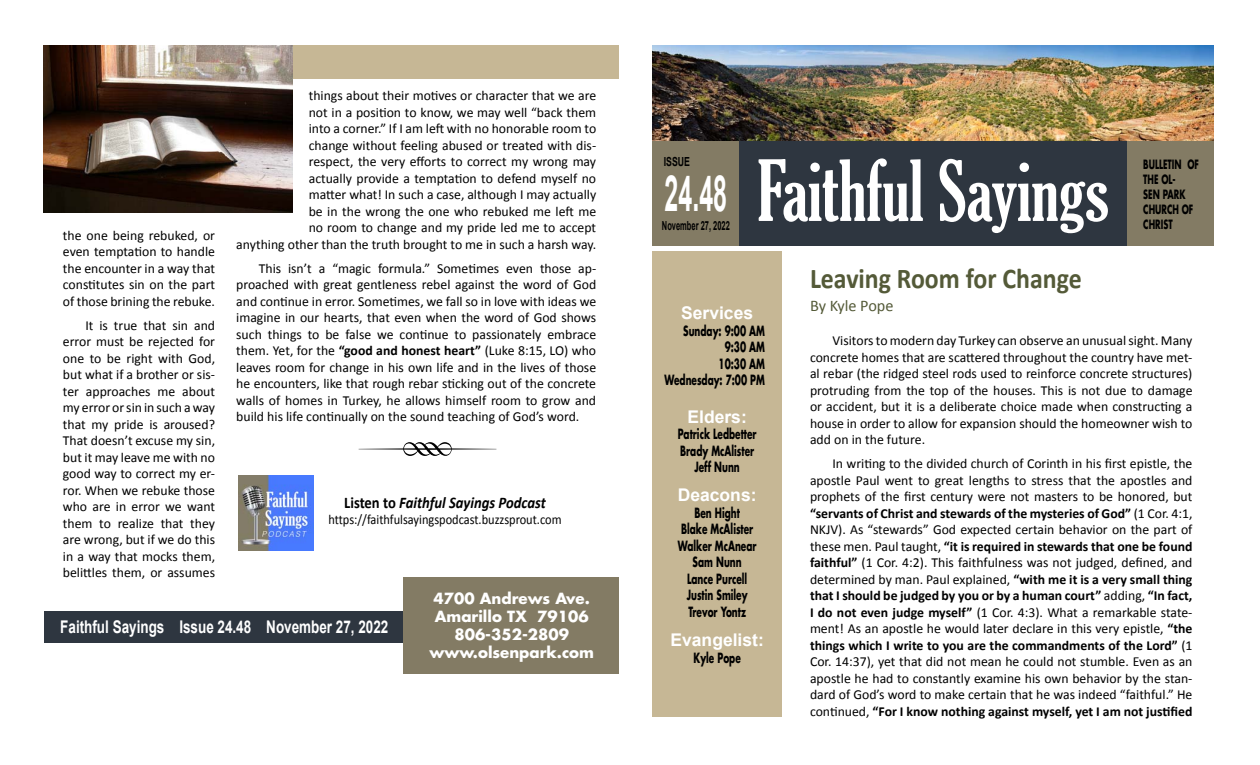
<style>
.page{position:relative;width:1260px;height:765px;background:#fff}
.page>*{position:absolute;margin:0;border:0;box-sizing:border-box;transform-origin:0 0}
.t1{font:87.5px "Type Embellishments One Let Plain";color:#000;scale:.9 1}
.t2{font:extra-condensed 81.25px "Gloucester";color:#fff}
.t3{font:700 50px "Arial";color:#fff;scale:.5 1}
.t4{font:700 28.75px "Calibri";color:#545a38;scale:.9 1}
.t5{font:700 17.5px "Arial";color:#fff;scale:.77 1}
.t6{font:700 17.5px "Arial";color:#fff}
.t7{font:italic 700 16.25px "Calibri";color:#000;scale:.9 1}
.t8{font:16.25px "Calibri";color:#545a38}
.t9{font:700 15px/18px "Futura Std";color:#fff;text-align:center}
.t10{font:13.75px/16.5px "Calibri";color:#000;text-align:justify}
.t11{font:700 13.75px/16.5px "Futura Std";color:#000;text-align:center;scale:.65 1}
.t12{font:13.75px "Calibri";color:#000;scale:.9 1}
.t13{font:700 12.5px/15px "Futura Std";color:#000;scale:.65 1}
.t14{font:700 12.5px "Arial";color:#000;scale:.6 1}
.t15{font:700 12.5px "Arial";color:#000;scale:.7 1}
.s1{font-weight:700}
.s2{font-style:normal}
</style>
<div class="page">
<div style="left:44px;top:45px;width:575px;height:34px;background:#c6b795"></div>
<div style="left:652px;top:251px;width:130px;height:466px;background:#c6b795"></div>
<img style="left:652px;top:45px;width:562px;height:97px">
<div style="left:739px;top:142px;width:388px;height:104px;background:#2e3640"></div>
<div style="left:1127px;top:142px;width:87px;height:104px;background:#837b64"></div>
<div style="left:652px;top:141px;width:87px;height:105px;background:#837b64"></div>
<img style="left:239px;top:475px;width:75px;height:75px">
<img style="left:44px;top:45px;width:249px;height:168px">
<div style="left:45px;top:611px;width:561px;height:32px;background:#2e3640"></div>
<div style="left:404px;top:577px;width:215px;height:96px;background:#837b64"></div>
<p class="t10" style="left:63px;top:227px;width:154px">the one being rebuked, or even temptation to handle the encounter in a way that constitutes sin on the part of those brining the rebuke.</p>
<p class="t10" style="left:63px;top:317px;width:154px;text-indent:22px">It is true that sin and error must be rejected for one to be right with God, but what if a brother or sis&shy;ter approaches me about my error or sin in such a way that my pride is aroused?<br>That doesn’t excuse my sin, but it may leave me with no good way to correct my er&shy;ror. When we rebuke those who are in error we want them to realize that they are wrong, but if we do this in a way that mocks them, belittles them, or assumes</p>
<p class="t10" style="left:236px;top:87px;width:362px;text-align:right">things about their motives or character that we are<br>not in a position to know, we may well “back them<br>into a corner.” If I am left with no honorable room to<br>change without feeling abused or treated with dis-<br>respect, the very efforts to correct my wrong may<br>actually provide a temptation to defend myself no<br>matter what! In such a case, although I may actually<br>be in the wrong the one who rebuked me left me<br>no room to change and my pride led me to accept<br>anything other than the truth brought to me in such a harsh way.</p>
<p class="t10" style="left:236px;top:259px;width:362px;text-indent:23px">This isn’t a “magic formula.” Sometimes even those ap&shy;proached with great gentleness rebel against the word of God and continue in error. Sometimes, we fall so in love with ideas we imagine in our hearts, that even when the word of God shows such things to be false we continue to passionately embrace them. Yet, for the <span class="s1">“good and honest heart”</span> (Luke 8:15, LO) who leaves room for change in his own life and in the lives of those he encounters, like that rough rebar sticking out of the concrete walls of homes in Turkey, he allows himself room to grow and build his life continually on the sound teaching of God’s word.</p>
<h1 class="t1" style="left:355px;top:415px;width:163px">R</h1>
<p class="t7" style="left:344px;top:493px;width:225px"><span class="s2">Listen to</span> Faithful Sayings Podcast</p>
<p class="t12" style="left:328px;top:511px;width:261px">https://faithfulsayingspodcast.buzzsprout.com</p>
<p class="t5" style="left:60px;top:615px;width:428px">Faithful Sayings Issue 24.48 November 27, 2022</p>
<p class="t9" style="left:429px;top:589px;width:166px">4700 Andrews Ave.<br>Amarillo TX 79106<br>806-352-2809 www.olsenpark.com</p>
<p class="t15" style="left:664px;top:154px;width:39px">ISSUE</p>
<h3 class="t3" style="left:665px;top:161px;width:127px">24.48</h3>
<p class="t14" style="left:662px;top:217px;width:115px">November 27, 2022</p>
<h2 class="t2" style="left:757px;top:145px;width:353px">Faithful Sayings</h2>
<p class="t13" style="left:1143px;top:157px;width:87px">BULLETIN OF<br>THE OL-<br>SEN PARK<br>CHURCH OF<br>CHRIST</p>
<p class="t6" style="left:681px;top:301px;width:73px">Services</p>
<p class="t11" style="left:664px;top:322px;width:156px;text-align:right">Sunday: 9:00 AM<br>9:30 AM<br>10:30 AM<br>Wednesday: 7:00 PM</p>
<p class="t6" style="left:688px;top:405px;width:61px">Elders:</p>
<p class="t11" style="left:678px;top:425px;width:123px">Patrick Ledbetter<br>Brady McAlister<br>Jeff Nunn</p>
<p class="t6" style="left:678px;top:484px;width:80px">Deacons:</p>
<p class="t11" style="left:678px;top:504px;width:123px">Ben Hight<br>Blake McAlister<br>Walker McAnear<br>Sam Nunn<br>Lance Purcell<br>Justin Smiley<br>Trevor Yontz</p>
<p class="t6" style="left:671px;top:628px;width:95px">Evangelist:</p>
<p class="t11" style="left:694px;top:649px;width:74px">Kyle Pope</p>
<h3 class="t4" style="left:810px;top:261px;width:303px">Leaving Room for Change</h3>
<p class="t8" style="left:810px;top:295px;width:85px">By Kyle Pope</p>
<p class="t10" style="left:810px;top:332px;width:384px;text-indent:22px">Visitors to modern day Turkey can observe an unusual sight. Many concrete homes that are scattered throughout the country have met&shy;al rebar (the ridged steel rods used to reinforce concrete structures) protruding from the top of the houses. This is not due to damage or accident, but it is a deliberate choice made when constructing a house in order to allow for expansion should the homeowner wish to add on in the future.</p>
<p class="t10" style="left:810px;top:455px;width:384px;text-indent:22px">In writing to the divided church of Corinth in his first epistle, the apostle Paul went to great lengths to stress that the apostles and prophets of the first century were not masters to be honored, but <span class="s1">“servants of Christ and stewards of the mysteries of God”</span> (1 Cor. 4:1, NKJV). As “stewards” God expected certain behavior on the part of these men. Paul taught, <span class="s1">“it is required in stewards that one be found faithful”</span> (1 Cor. 4:2). This faithfulness was not judged, defined, and determined by man. Paul explained, <span class="s1">“with me it is a very small thing that I should be judged by you or by a human court”</span> adding, <span class="s1">“In fact, I do not even judge myself”</span> (1 Cor. 4:3). What a remarkable state&shy;ment! As an apostle he would later declare in this very epistle, <span class="s1">“the things which I write to you are the commandments of the Lord”</span> (1<br>Cor. 14:37), yet that did not mean he could not stumble. Even as an apostle he had to constantly examine his own behavior by the stan&shy;dard of God’s word to make certain that he was indeed “faithful.” He continued, <span class="s1">“For I know nothing against myself, yet I am not justified</span></p>
</div>
